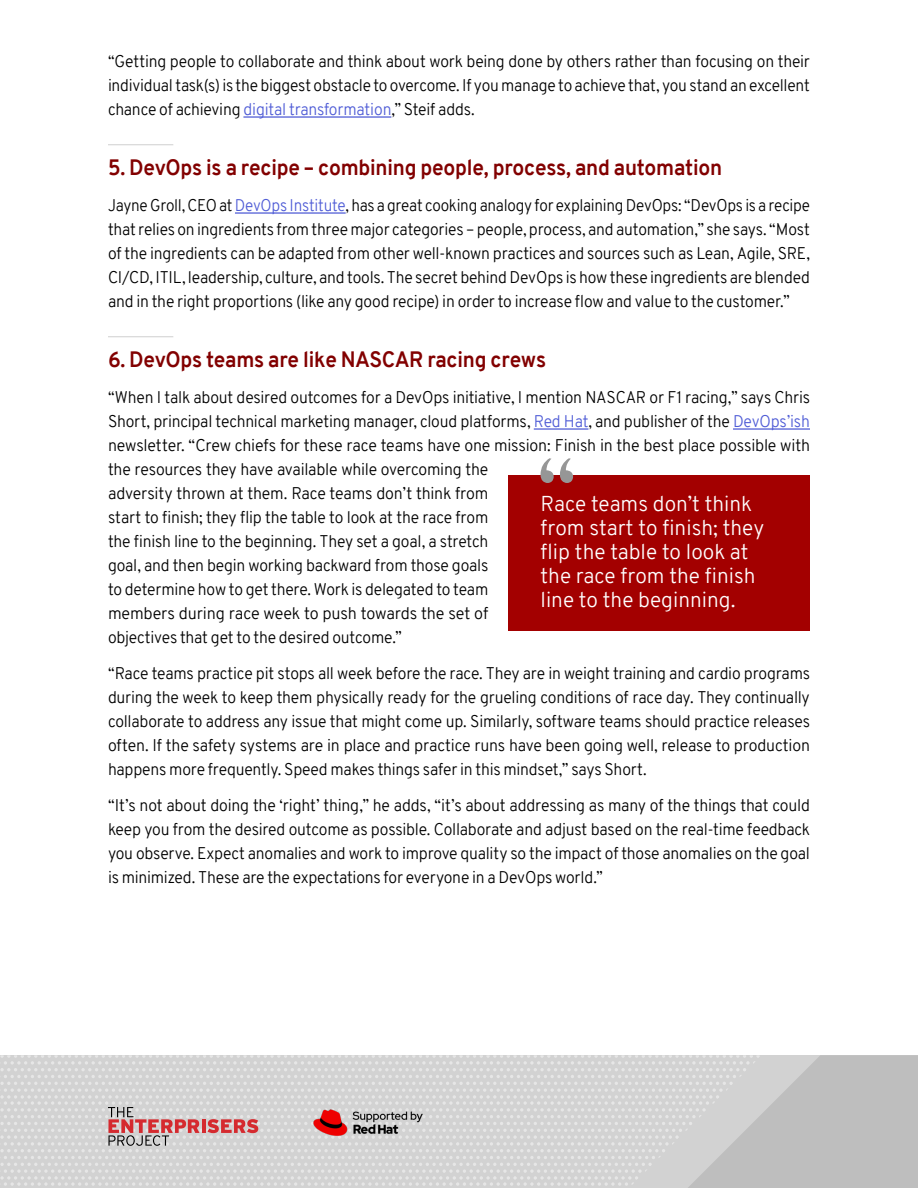
<style>
.page{position:relative;width:918px;height:1188px;background:#fff}
.page>*{position:absolute;margin:0;border:0;box-sizing:border-box;transform-origin:0 0}
.t1{font:700 21.75px "Overpass";letter-spacing:-.01em;color:#820000;scale:.96 1}
.t2{font:300 21px/24px "Overpass";color:#fff}
.t3{font:300 16.5px/24px "Overpass";letter-spacing:-.01em;color:#000;text-align:justify;scale:.96 1}
.t4{font:300 16.5px/24px "Overpass";letter-spacing:-.01em;color:#000;text-align:justify;scale:.94 1}
.t5{font:300 16.5px/24px "Overpass";letter-spacing:-.01em;color:#000;text-align:justify}
.s1{color:#4f5cd6}
</style>
<div class="page">
<hr style="left:243px;top:116px;width:148px;height:2px;background:#4f5cd6">
<hr style="left:235px;top:212px;width:111px;height:2px;background:#4f5cd6">
<hr style="left:534px;top:428px;width:54px;height:2px;background:#4f5cd6">
<hr style="left:733px;top:428px;width:77px;height:2px;background:#4f5cd6">
<svg style="left:0;top:1055px;width:688px;height:133px;background:#d5d5d5"></svg>
<svg style="left:688px;top:1055px;width:230px;height:133px;background:#c4c4c4"></svg>
<hr style="left:202px;top:1119px;width:3px;height:14px;background:#d52a2f">
<svg style="left:207px;top:1119px;width:51px;height:14px"></svg>
<svg style="left:108px;top:1107px;width:91px;height:39px;background:#c7a2a3"></svg>
<img style="left:314px;top:1110px;width:108px;height:26px">
<div style="left:509px;top:475px;width:301px;height:156px;background:#a30000"></div>
<svg style="left:541px;top:458px;width:32px;height:25px"></svg>
<hr style="left:108px;top:336px;width:65px;height:1px;background:#d2d2d2">
<hr style="left:108px;top:144px;width:65px;height:1px;background:#d2d2d2">
<p class="t3" style="left:108px;top:49px;width:733px">“Getting people to collaborate and think about work being done by others rather than focusing on their individual task(s) is the biggest obstacle to overcome. If you manage to achieve that, you stand an excellent chance of achieving <span class="s1">digital transformation</span>,” Steif adds.</p>
<h1 class="t1" style="left:108px;top:152px;width:641px">5. DevOps is a recipe – combining people, process, and automation</h1>
<p class="t4" style="left:108px;top:193px;width:748px">Jayne Groll, CEO at <span class="s1">DevOps Institute</span>, has a great cooking analogy for explaining DevOps: “DevOps is a recipe that relies on ingredients from three major categories – people, process, and automation,” she says. “Most of the ingredients can be adapted from other well-known practices and sources such as Lean, Agile, SRE, CI/CD, ITIL, leadership, culture, and tools. The secret behind DevOps is how these ingredients are blended and in the right proportions (like any good recipe) in order to increase flow and value to the customer.”</p>
<h1 class="t1" style="left:108px;top:344px;width:458px">6. DevOps teams are like NASCAR racing crews</h1>
<p class="t3" style="left:108px;top:385px;width:733px;text-align:left">“When I talk about desired outcomes for a DevOps initiative, I mention NASCAR or F1 racing,” says Chris Short, principal technical marketing manager, cloud platforms, <span class="s1">Red Hat</span>, and publisher of the <span class="s1">DevOps’ish </span>newsletter. “Crew chiefs for these race teams have one mission: Finish in the best place possible with the resources they have available while overcoming the<br>adversity thrown at them. Race teams don’t think from<br>start to finish; they flip the table to look at the race from<br>the finish line to the beginning. They set a goal, a stretch<br>goal, and then begin working backward from those goals<br>to determine how to get there. Work is delegated to team<br>members during race week to push towards the set of<br>objectives that get to the desired outcome.”</p>
<p class="t3" style="left:108px;top:661px;width:733px">“Race teams practice pit stops all week before the race. They are in weight training and cardio programs during the week to keep them physically ready for the grueling conditions of race day. They continually collaborate to address any issue that might come up. Similarly, software teams should practice releases often. If the safety systems are in place and practice runs have been going well, release to production happens more frequently. Speed makes things safer in this mindset,” says Short.</p>
<p class="t5" style="left:108px;top:793px;width:704px">“It’s not about doing the ‘right’ thing,” he adds, “it’s about addressing as many of the things that could keep you from the desired outcome as possible. Collaborate and adjust based on the real-time feedback you observe. Expect anomalies and work to improve quality so the impact of those anomalies on the goal is minimized. These are the expectations for everyone in a DevOps world.”</p>
<p class="t2" style="left:541px;top:492px;width:225px">Race teams don’t think from start to finish; they flip the table to look at the race from the finish line to the beginning.</p>
</div>
